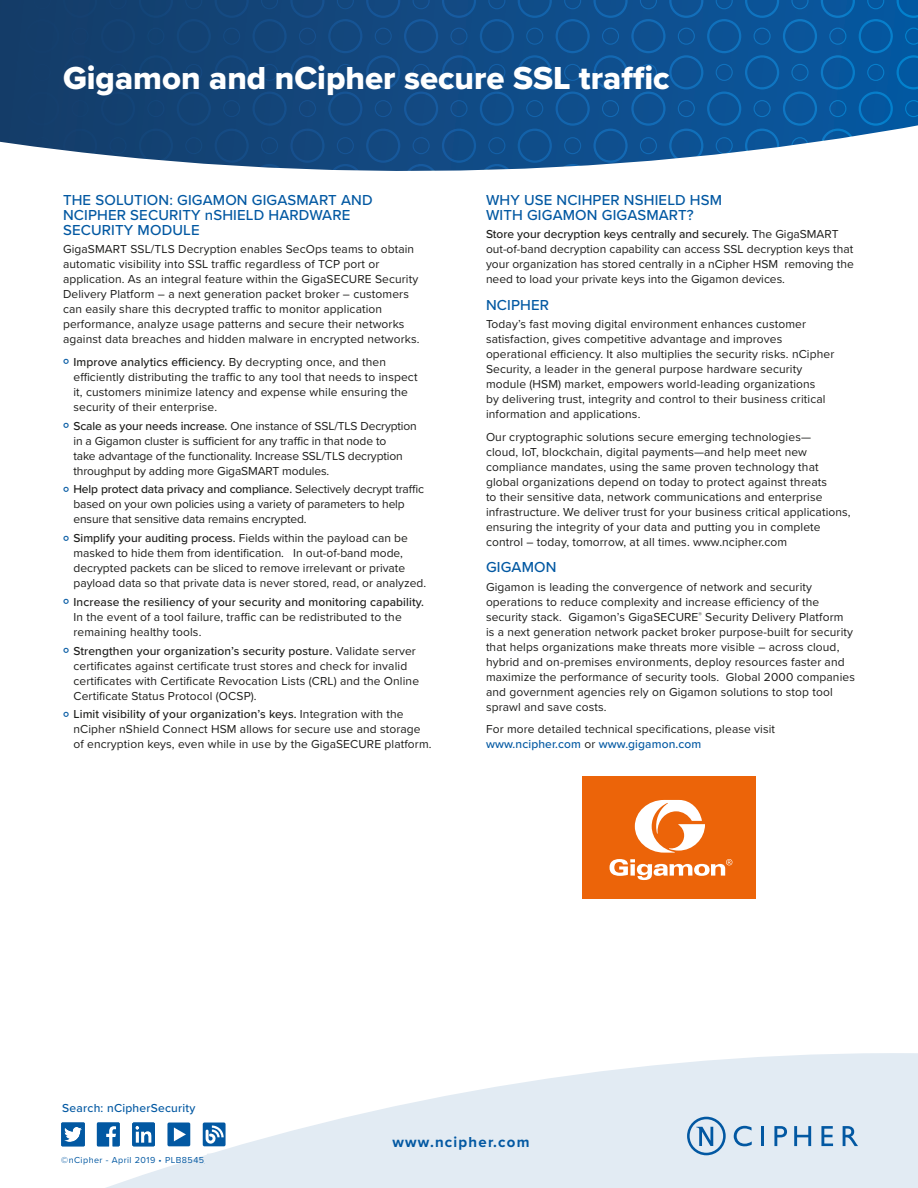
<style>
.page{position:relative;width:918px;height:1188px;background:#fff}
.page>*{position:absolute;margin:0;border:0;box-sizing:border-box;transform-origin:0 0}
.PLB_Page_Title{font:33px "Proxima Nova Extrabld";color:#fff}
.PLB_Body_Sub_Header{font:500 15px/15px "Proxima Nova";letter-spacing:.01em;color:#0258a2}
.t1{font:700 15px "Proxima Nova";letter-spacing:.08em;color:#0258a2}
.PLB_Body_Text{font:12px/15px "Proxima Nova";letter-spacing:.01em;color:#1d1d1b}
.PLB_Body_Text-2{font:12px/15px "Proxima Nova";letter-spacing:-.01em;color:#1d1d1b}
.t2{font:500 12px "Proxima Nova";letter-spacing:.02em;color:#0258a2}
.t3{font:9px "Proxima Nova";letter-spacing:.05em;color:#0258a2}
.s1{font-size:21px;color:#0258a2}
.s2{font-weight:500}
.s3{font-weight:500;color:#0258a2}
</style>
<div class="page">
<svg style="left:69px;top:1053px;width:849px;height:135px;fill:#e2ebf3"></svg>
<svg style="left:734px;top:1126px;width:18px;height:20px"></svg>
<hr style="left:761px;top:1126px;width:3px;height:20px;background:#0258a2">
<svg style="left:774px;top:1126px;width:13px;height:20px"></svg>
<svg style="left:794px;top:1126px;width:17px;height:20px"></svg>
<svg style="left:821px;top:1126px;width:12px;height:20px"></svg>
<svg style="left:843px;top:1126px;width:15px;height:20px"></svg>
<svg style="left:687px;top:1117px;width:39px;height:38px"></svg>
<svg style="left:0;top:0;width:918px;height:171px;background:#21598f"></svg>
<div style="left:182px;top:1154px;width:265px;height:12px;background:#e2ebf3"></div>
<svg style="left:167px;top:1123px;width:23px;height:23px"></svg>
<svg style="left:203px;top:1123px;width:23px;height:23px"></svg>
<svg style="left:97px;top:1123px;width:23px;height:23px"></svg>
<svg style="left:61px;top:1123px;width:24px;height:23px"></svg>
<svg style="left:132px;top:1123px;width:23px;height:23px"></svg>
<div style="left:583px;top:777px;width:173px;height:122px;background:#ec6409"></div>
<svg style="left:635px;top:800px;width:70px;height:53px"></svg>
<svg style="left:610px;top:859px;width:122px;height:21px"></svg>
<p class="PLB_Page_Title" style="left:63px;top:53px;width:608px">Gigamon and nCipher secure SSL traffic</p>
<p class="PLB_Body_Sub_Header" style="left:63px;top:192px;width:311px">THE SOLUTION: GIGAMON GIGASMART AND<br>NCIPHER SECURITY nSHIELD HARDWARE<br>SECURITY MODULE</p>
<p class="PLB_Body_Text" style="left:63px;top:241px;width:358px">GigaSMART SSL/TLS Decryption enables SecOps teams to obtain automatic visibility into SSL traffic regardless of TCP port or application. As an integral feature within the GigaSECURE Security Delivery Platform – a next generation packet broker – customers can easily share this decrypted traffic to monitor application performance, analyze usage patterns and secure their networks against data breaches and hidden malware in encrypted networks.</p>
<p class="PLB_Body_Text" style="left:74px;top:354px;width:346px;text-indent:-10px"><span class="s1">°</span> <span class="s2">Improve analytics efficiency.</span> By decrypting once, and then efficiently distributing the traffic to any tool that needs to inspect it, customers minimize latency and expense while ensuring the security of their enterprise.</p>
<p class="PLB_Body_Text-2" style="left:74px;top:418px;width:345px;text-indent:-10px"><span class="s1">°</span> <span class="s2">Scale as your needs increase.</span> One instance of SSL/TLS Decryption in a Gigamon cluster is sufficient for any traffic in that node to<br>take advantage of the functionality. Increase SSL/TLS decryption throughput by adding more GigaSMART modules.</p>
<p class="PLB_Body_Text-2" style="left:74px;top:481px;width:352px;text-indent:-10px"><span class="s1">°</span> <span class="s2">Help protect data privacy and compliance.</span> Selectively decrypt traffic based on your own policies using a variety of parameters to help ensure that sensitive data remains encrypted.</p>
<p class="PLB_Body_Text" style="left:74px;top:530px;width:354px;text-indent:-10px"><span class="s1">°</span> <span class="s2">Simplify your auditing process.</span> Fields within the payload can be masked to hide them from identification. In out-of-band mode, decrypted packets can be sliced to remove irrelevant or private payload data so that private data is never stored, read, or analyzed.</p>
<p class="PLB_Body_Text" style="left:74px;top:594px;width:352px;text-indent:-10px"><span class="s1">°</span> <span class="s2">Increase the resiliency of your security and monitoring capability.<br></span>In the event of a tool failure, traffic can be redistributed to the remaining healthy tools.</p>
<p class="PLB_Body_Text" style="left:74px;top:643px;width:347px;text-indent:-10px"><span class="s1">°</span> <span class="s2">Strengthen your organization’s security posture.</span> Validate server certificates against certificate trust stores and check for invalid certificates with Certificate Revocation Lists (CRL) and the Online Certificate Status Protocol (OCSP).</p>
<p class="PLB_Body_Text" style="left:74px;top:706px;width:360px;text-indent:-10px"><span class="s1">°</span> <span class="s2">Limit visibility of your organization’s keys.</span> Integration with the nCipher nShield Connect HSM allows for secure use and storage of encryption keys, even while in use by the GigaSECURE platform.</p>
<p class="PLB_Body_Sub_Header" style="left:486px;top:192px;width:238px">WHY USE NCIHPER NSHIELD HSM<br>WITH GIGAMON GIGASMART?</p>
<p class="PLB_Body_Text" style="left:486px;top:226px;width:369px"><span class="s2">Store your decryption keys centrally and securely.</span> The GigaSMART out-of-band decryption capability can access SSL decryption keys that your organization has stored centrally in a nCipher HSM removing the need to load your private keys into the Gigamon devices.</p>
<p class="PLB_Body_Sub_Header" style="left:486px;top:297px;width:65px">NCIPHER</p>
<p class="PLB_Body_Text" style="left:486px;top:316px;width:350px">Today’s fast moving digital environment enhances customer satisfaction, gives competitive advantage and improves operational efficiency. It also multiplies the security risks. nCipher Security, a leader in the general purpose hardware security module (HSM) market, empowers world-leading organizations<br>by delivering trust, integrity and control to their business critical information and applications.</p>
<p class="PLB_Body_Text" style="left:486px;top:429px;width:366px">Our cryptographic solutions secure emerging technologies—<br>cloud, IoT, blockchain, digital payments—and help meet new compliance mandates, using the same proven technology that global organizations depend on today to protect against threats<br>to their sensitive data, network communications and enterprise infrastructure. We deliver trust for your business critical applications, ensuring the integrity of your data and putting you in complete control – today, tomorrow, at all times. www.ncipher.com</p>
<p class="PLB_Body_Sub_Header" style="left:486px;top:559px;width:72px">GIGAMON</p>
<p class="PLB_Body_Text" style="left:486px;top:579px;width:370px">Gigamon is leading the convergence of network and security operations to reduce complexity and increase efficiency of the security stack. Gigamon’s GigaSECURE<sup>®</sup> Security Delivery Platform<br>is a next generation network packet broker purpose-built for security that helps organizations make threats more visible – across cloud, hybrid and on-premises environments, deploy resources faster and maximize the performance of security tools. Global 2000 companies and government agencies rely on Gigamon solutions to stop tool sprawl and save costs.</p>
<p class="PLB_Body_Text" style="left:486px;top:721px;width:291px">For more detailed technical specifications, please visit <span class="s3">www.ncipher.com</span> or <span class="s3">www.gigamon.com</span></p>
<p class="t2" style="left:62px;top:1100px;width:135px">Search: nCipherSecurity</p>
<p class="t3" style="left:61px;top:1154px;width:244px">©nCipher - April 2019 • PLB8545_Gigamon_SS_USL_V1</p>
<p class="t1" style="left:392px;top:1130px;width:139px">www.ncipher.com</p>
</div>
